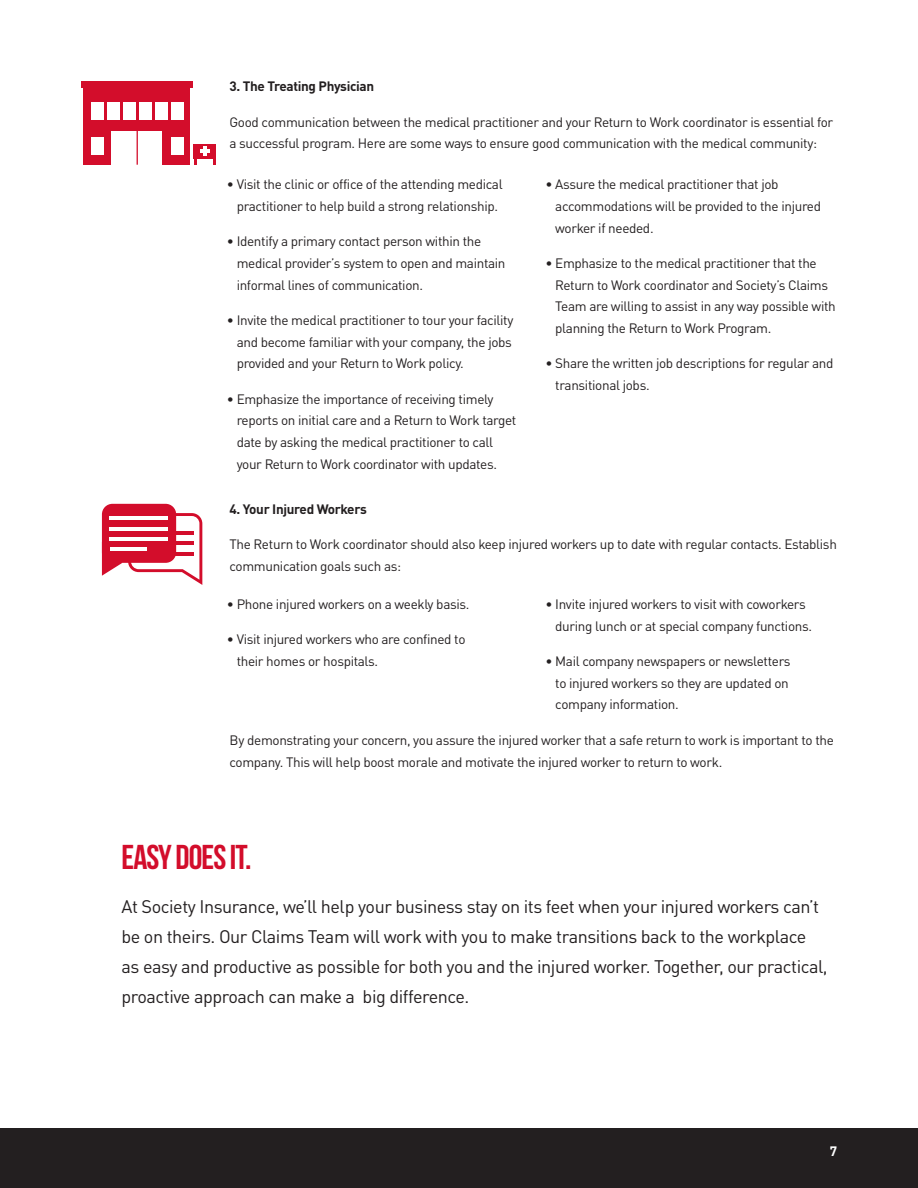
<style>
.page{position:relative;width:918px;height:1188px;background:#fff}
.page>*{position:absolute;margin:0;border:0;box-sizing:border-box;transform-origin:0 0}
.new_copy_2{font:34.5px "Bebas Neue";letter-spacing:-.025em;color:#d30d2b}
.new_copy_2-2{font:18px/30px "DINOT";letter-spacing:-.025em;color:#231f20}
.new_copy_2-3{font:13.5px/21.8px "DINOT";letter-spacing:-.025em;color:#231f20}
.new_copy_2-4{font:700 13.5px "DINOT";letter-spacing:-.025em;color:#231f20}
.t1{font:700 13.5px "DINOT";color:#fff}
</style>
<div class="page">
<div style="left:0;top:1128px;width:918px;height:60px;background:#231f20"></div>
<div style="left:84px;top:87px;width:106px;height:78px;background:#d30d2b"></div>
<div style="left:194px;top:144px;width:22px;height:14px;background:#d30d2b"></div>
<svg style="left:194px;top:158px;width:2px;height:7px"></svg>
<svg style="left:214px;top:158px;width:2px;height:7px"></svg>
<div style="left:81px;top:81px;width:112px;height:6px;background:#d30d2b"></div>
<hr style="left:200px;top:149px;width:10px;height:4px;background:#fff">
<hr style="left:203px;top:146px;width:4px;height:10px;background:#fff">
<div style="left:112px;top:131px;width:50px;height:34px;background:#fff"></div>
<div style="left:91px;top:102px;width:12px;height:17px;background:#fff"></div>
<div style="left:107px;top:102px;width:12px;height:17px;background:#fff"></div>
<div style="left:124px;top:102px;width:12px;height:17px;background:#fff"></div>
<div style="left:140px;top:102px;width:12px;height:17px;background:#fff"></div>
<div style="left:156px;top:102px;width:12px;height:17px;background:#fff"></div>
<div style="left:172px;top:102px;width:12px;height:17px;background:#fff"></div>
<div style="left:172px;top:137px;width:12px;height:18px;background:#fff"></div>
<div style="left:91px;top:137px;width:12px;height:18px;background:#fff"></div>
<hr style="left:137px;top:128px;width:1px;height:37px;background:#d30d2b">
<svg style="left:128px;top:513px;width:74px;height:72px"></svg>
<div style="left:102px;top:504px;width:74px;height:59px;background:#d30d2b;border-radius:11px"></div>
<svg style="left:102px;top:547px;width:20px;height:29px"></svg>
<hr style="left:110px;top:538px;width:58px;height:3px;background:#fff">
<hr style="left:110px;top:548px;width:37px;height:3px;background:#fff">
<hr style="left:110px;top:527px;width:58px;height:3px;background:#fff">
<hr style="left:110px;top:517px;width:58px;height:3px;background:#fff">
<p class="new_copy_2-4" style="left:230px;top:78px;width:146px">3. The Treating Physician</p>
<p class="new_copy_2-3" style="left:230px;top:111px;width:605px">Good communication between the medical practitioner and your Return to Work coordinator is essential for a successful program. Here are some ways to ensure good communication with the medical community:</p>
<p class="new_copy_2-3" style="left:227px;top:173px;width:277px;text-align:center">• Visit the clinic or office of the attending medical practitioner to help build a strong relationship.</p>
<p class="new_copy_2-3" style="left:237px;top:230px;width:270px;text-indent:-10px">• Identify a primary contact person within the medical provider’s system to open and maintain informal lines of communication.</p>
<p class="new_copy_2-3" style="left:237px;top:309px;width:278px;text-align:justify;text-indent:-10px">• Invite the medical practitioner to tour your facility and become familiar with your company, the jobs provided and your Return to Work policy.</p>
<p class="new_copy_2-3" style="left:237px;top:388px;width:281px;text-indent:-10px">• Emphasize the importance of receiving timely reports on initial care and a Return to Work target date by asking the medical practitioner to call your Return to Work coordinator with updates.</p>
<p class="new_copy_2-3" style="left:555px;top:173px;width:267px;text-indent:-10px">• Assure the medical practitioner that job accommodations will be provided to the injured worker if needed.</p>
<p class="new_copy_2-3" style="left:555px;top:252px;width:282px;text-indent:-10px">• Emphasize to the medical practitioner that the Return to Work coordinator and Society’s Claims Team are willing to assist in any way possible with planning the Return to Work Program.</p>
<p class="new_copy_2-3" style="left:555px;top:352px;width:280px;text-indent:-10px">• Share the written job descriptions for regular and transitional jobs.</p>
<p class="new_copy_2-4" style="left:230px;top:500px;width:139px">4. Your Injured Workers</p>
<p class="new_copy_2-3" style="left:230px;top:533px;width:609px">The Return to Work coordinator should also keep injured workers up to date with regular contacts. Establish communication goals such as:</p>
<p class="new_copy_2-3" style="left:227px;top:593px;width:244px">• Phone injured workers on a weekly basis.</p>
<p class="new_copy_2-3" style="left:237px;top:628px;width:230px;text-indent:-10px">• Visit injured workers who are confined to their homes or hospitals.</p>
<p class="new_copy_2-3" style="left:555px;top:593px;width:258px;text-indent:-10px">• Invite injured workers to visit with coworkers during lunch or at special company functions.</p>
<p class="new_copy_2-3" style="left:555px;top:650px;width:237px;text-indent:-10px">• Mail company newspapers or newsletters to injured workers so they are updated on company information.</p>
<p class="new_copy_2-3" style="left:230px;top:729px;width:606px">By demonstrating your concern, you assure the injured worker that a safe return to work is important to the company. This will help boost morale and motivate the injured worker to return to work.</p>
<p class="new_copy_2" style="left:122px;top:838px;width:131px">EASY DOES IT.</p>
<p class="new_copy_2-2" style="left:122px;top:891px;width:708px">At Society Insurance, we’ll help your business stay on its feet when your injured workers can’t be on theirs. Our Claims Team will work with you to make transitions back to the workplace as easy and productive as possible for both you and the injured worker. Together, our practical, proactive approach can make a big difference.</p>
<p class="t1" style="left:830px;top:1143px;width:9px">7</p>
</div>
